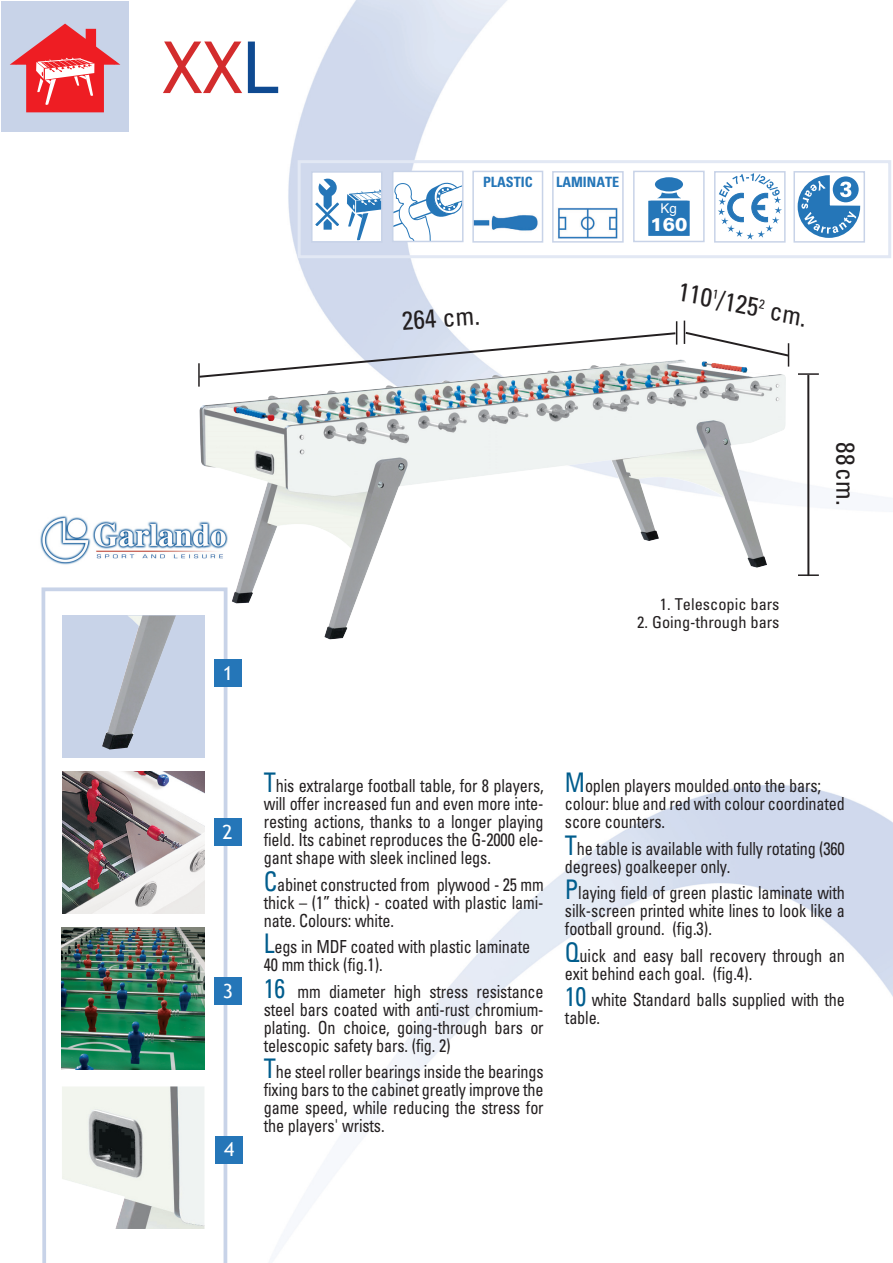
<style>
.page{position:relative;width:893px;height:1263px;background:#fff}
.page>*{position:absolute;margin:0;border:0;box-sizing:border-box;transform-origin:0 0}
.t1{font:72px "Trebuchet MS";color:#d32c2d}
.t2{font:condensed 25.8px "Univers LT Std";color:#231f20}
.t3{font:19.5px "Trebuchet MS";color:#fff}
.t4{font:900 18.45px "Univers LT Std";color:#fff}
.t5{font:condensed 18px/18px "Univers LT Std";letter-spacing:-.01em;color:#231f20;text-align:justify;scale:.9 1}
.t6{font:condensed 16.35px "Univers LT Std";color:#231f20}
.t7{font:700 condensed 14.1px "Univers LT Std";color:#2576b8}
.t8{font:13.5px "Helvetica";color:#fff}
.s1{color:#0f4a91}
.s2{font-size:27px;color:#005d8d}
</style>
<div class="page">
<img style="left:229px;top:0;width:664px;height:1214px">
<div style="left:1px;top:1px;width:128px;height:131px;background:#c8d3e8"></div>
<svg style="left:10px;top:23px;width:111px;height:90px"></svg>
<div style="left:298px;top:160px;width:593px;height:98px;border:3px solid #e2e8f4"></div>
<svg style="left:395px;top:175px;width:66px;height:64px"></svg>
<div style="left:392px;top:171px;width:72px;height:71px;border:2px solid #c8d3e8"></div>
<div style="left:554px;top:173px;width:68px;height:68px;background:linear-gradient(to right,#fff,#fff)"></div>
<img style="left:555px;top:175px;width:66px;height:63px">
<div style="left:552px;top:171px;width:72px;height:72px;border:2px solid #c8d3e8"></div>
<div style="left:313px;top:173px;width:68px;height:68px;background:#fff"></div>
<svg style="left:315px;top:179px;width:65px;height:61px"></svg>
<div style="left:311px;top:171px;width:72px;height:72px;border:2px solid #c8d3e8"></div>
<div style="left:635px;top:172px;width:68px;height:69px;background:#fff"></div>
<div style="left:646px;top:198px;width:46px;height:40px;background:#2576b8;border:2px solid #fff"></div>
<svg style="left:646px;top:193px;width:46px;height:8px"></svg>
<svg style="left:653px;top:175px;width:32px;height:19px"></svg>
<div style="left:633px;top:171px;width:72px;height:71px;border:2px solid #c8d3e8"></div>
<div style="left:715px;top:173px;width:69px;height:68px;background:#fff"></div>
<svg style="left:718px;top:174px;width:64px;height:66px"></svg>
<div style="left:714px;top:171px;width:72px;height:72px;border:2px solid #c8d3e8"></div>
<div style="left:795px;top:173px;width:68px;height:68px;background:#fff"></div>
<svg style="left:798px;top:175px;width:62px;height:63px"></svg>
<div style="left:793px;top:171px;width:72px;height:72px;border:2px solid #c8d3e8"></div>
<svg style="left:41px;top:587px;width:188px;height:676px"></svg>
<div style="left:215px;top:660px;width:27px;height:27px;background:#2576b8"></div>
<div style="left:214px;top:819px;width:27px;height:27px;background:#2576b8"></div>
<div style="left:214px;top:977px;width:27px;height:27px;background:#2576b8"></div>
<div style="left:216px;top:1136px;width:27px;height:27px;background:#2576b8"></div>
<img style="left:475px;top:174px;width:65px;height:66px">
<div style="left:472px;top:171px;width:71px;height:72px;border:2px solid #c8d3e8"></div>
<img style="left:62px;top:927px;width:142px;height:142px">
<div style="left:62px;top:615px;width:142px;height:143px;background:#c8d3e8"></div>
<img style="left:102px;top:615px;width:74px;height:134px">
<img style="left:62px;top:771px;width:142px;height:143px">
<img style="left:62px;top:1086px;width:142px;height:143px">
<img style="left:40px;top:515px;width:159px;height:50px">
<img style="left:199px;top:379px;width:587px;height:260px">
<hr style="left:807px;top:375px;width:2px;height:201px;background:#231f20">
<hr style="left:198px;top:363px;width:2px;height:24px;background:#231f20">
<hr style="left:798px;top:373px;width:21px;height:2px;background:#231f20">
<hr style="left:798px;top:574px;width:21px;height:2px;background:#231f20">
<svg style="left:198px;top:321px;width:593px;height:58px"></svg>
<div style="left:555px;top:176px;width:65px;height:18px;background:#fff"></div>
<div style="left:475px;top:176px;width:66px;height:18px;background:#fff"></div>
<p class="t1" style="left:162px;top:26px;width:118px">XX<span class="s1">L</span></p>
<p class="t3" style="left:223px;top:662px;width:12px">1</p>
<p class="t7" style="left:483px;top:174px;width:51px">PLASTIC</p>
<p class="t7" style="left:556px;top:174px;width:64px">LAMINATE</p>
<p class="t2" style="left:401px;top:311px;width:79px;rotate:-4deg">264 cm.</p>
<p class="t8" style="left:661px;top:202px;width:18px">Kg</p>
<p class="t4" style="left:650px;top:214px;width:39px">160</p>
<p class="t2" style="left:681px;top:282px;width:132px;rotate:12deg">110<sup>1</sup>/125<sup>2</sup> cm.</p>
<p class="t6" style="left:660px;top:598px;width:121px">1. Telescopic bars</p>
<p class="t6" style="left:637px;top:616px;width:144px">2. Going-through bars</p>
<p class="t2" style="left:855px;top:442px;width:65px;rotate:90deg">88cm.</p>
<p class="t3" style="left:222px;top:820px;width:12px">2</p>
<p class="t3" style="left:223px;top:979px;width:12px">3</p>
<p class="t3" style="left:224px;top:1138px;width:12px">4</p>
<p class="t5" style="left:264px;top:778px;width:312px"><span class="s2">T</span>his extralarge football table, for 8 players, will offer increased fun and even more inte&shy;resting actions, thanks to a longer playing field. Its cabinet reproduces the G-2000 ele&shy;gant shape with sleek inclined legs.</p>
<p class="t5" style="left:264px;top:877px;width:313px"><span class="s2">C</span>abinet constructed from plywood - 25 mm thick – (1” thick) - coated with plastic lami&shy;nate. Colours: white.</p>
<p class="t5" style="left:264px;top:939px;width:297px"><span class="s2">L</span>egs in MDF coated with plastic laminate</p>
<p class="t5" style="left:264px;top:957px;width:134px">40 mm thick (fig.1).</p>
<p class="t5" style="left:264px;top:984px;width:312px"><span class="s2">16</span> mm diameter high stress resistance steel bars coated with anti-rust chromium&shy;plating. On choice, going-through bars or telescopic safety bars. (fig. 2)</p>
<p class="t5" style="left:264px;top:1064px;width:312px"><span class="s2">T</span>he steel roller bearings inside the bearings fixing bars to the cabinet greatly improve the game speed, while reducing the stress for the players' wrists.</p>
<p class="t5" style="left:565px;top:778px;width:286px"><span class="s2">M</span>oplen players moulded onto the bars;</p>
<p class="t5" style="left:565px;top:796px;width:312px">colour: blue and red with colour coordinated</p>
<p class="t5" style="left:565px;top:814px;width:113px">score counters.</p>
<p class="t5" style="left:565px;top:841px;width:312px"><span class="s2">T</span>he table is available with fully rotating (360 degrees) goalkeeper only.</p>
<p class="t5" style="left:565px;top:885px;width:312px"><span class="s2">P</span>laying field of green plastic laminate with silk-screen printed white lines to look like a football ground. (fig.3).</p>
<p class="t5" style="left:565px;top:948px;width:312px"><span class="s2">Q</span>uick and easy ball recovery through an exit behind each goal. (fig.4).</p>
<p class="t5" style="left:565px;top:992px;width:312px"><span class="s2">10</span> white Standard balls supplied with the table.</p>
</div>
